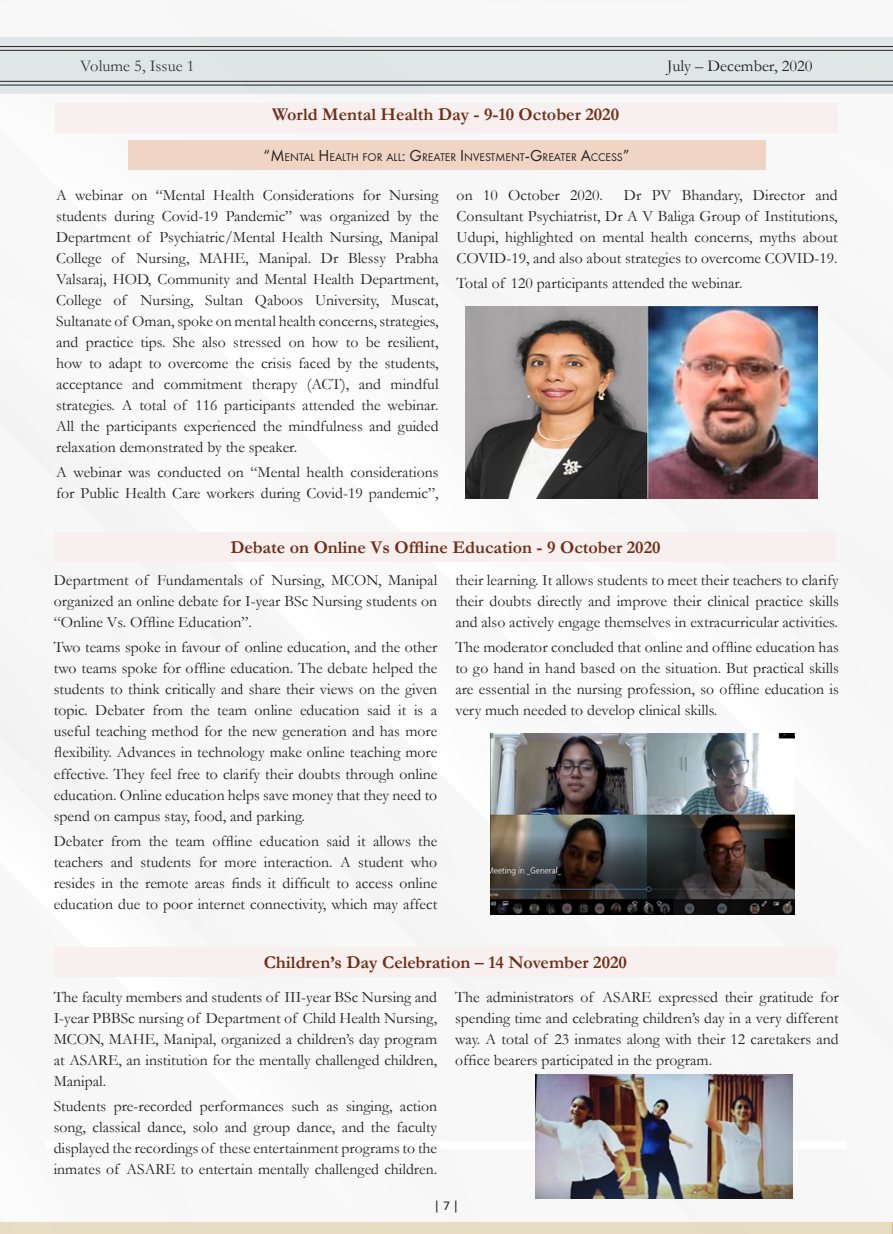
<style>
.page{position:relative;width:893px;height:1234px;background:#fff}
.page>*{position:absolute;margin:0;border:0;box-sizing:border-box;transform-origin:0 0}
.t1{font:700 18px "Garamond";color:#6c3018}
.t2{font:16.5px "Garamond";color:#231f20}
.t3{font:15.75px/21px "Garamond";color:#231f20;text-align:justify}
.t4{font:13.5px "Calibri";color:#231f20}
.t5{font:11.55px "Futura PT";color:#231f20}
.s1{font-size:16.5px}
</style>
<div class="page">
<img style="left:0;top:36px;width:893px;height:1163px">
<div style="left:0;top:1221px;width:893px;height:12px;background:#e7dcc3"></div>
<svg style="left:0;top:37px;width:893px;height:57px;background:#dbe2e3"></svg>
<hr style="left:0;top:46px;width:893px;height:1px;background:#231f20">
<hr style="left:0;top:50px;width:893px;height:1px;background:#231f20">
<hr style="left:0;top:81px;width:893px;height:1px;background:#231f20">
<hr style="left:0;top:85px;width:893px;height:1px;background:#231f20">
<div style="left:128px;top:140px;width:638px;height:29px;background:#f0d5c4"></div>
<div style="left:55px;top:103px;width:783px;height:30px;background:#f8efef"></div>
<img style="left:465px;top:306px;width:353px;height:192px">
<div style="left:54px;top:532px;width:783px;height:30px;background:#f8efef"></div>
<img style="left:490px;top:733px;width:304px;height:181px">
<div style="left:47px;top:1140px;width:799px;height:8px;background:#fff"></div>
<div style="left:54px;top:946px;width:783px;height:30px;background:#f8efef"></div>
<img style="left:536px;top:1074px;width:256px;height:124px">
<p class="t2" style="left:80px;top:55px;width:116px">Volume 5, Issue 1</p>
<p class="t2" style="left:667px;top:55px;width:147px">July – December, 2020</p>
<p class="t1" style="left:272px;top:102px;width:349px">World Mental Health Day - 9-10 October 2020</p>
<p class="t5" style="left:264px;top:150px;width:367px"><span class="s1">“M</span>ENTAL <span class="s1">H</span>EALTH FOR ALL<span class="s1">: G</span>REATER <span class="s1">I</span>NVESTMENT<span class="s1">-G</span>REATER <span class="s1">A</span>CCESS<span class="s1">”</span></p>
<p class="t3" style="left:56px;top:184px;width:384px">A webinar on “Mental Health Considerations for Nursing students during Covid-19 Pandemic” was organized by the Department of Psychiatric/Mental Health Nursing, Manipal College of Nursing, MAHE, Manipal. Dr Blessy Prabha Valsaraj, HOD, Community and Mental Health Department, College of Nursing, Sultan Qaboos University, Muscat, Sultanate of Oman, spoke on mental health concerns, strategies, and practice tips. She also stressed on how to be resilient, how to adapt to overcome the crisis faced by the students, acceptance and commitment therapy (ACT), and mindful strategies. A total of 116 participants attended the webinar.<br>All the participants experienced the mindfulness and guided relaxation demonstrated by the speaker.</p>
<p class="t3" style="left:56px;top:461px;width:384px">A webinar was conducted on “Mental health considerations for Public Health Care workers during Covid-19 pandemic”,</p>
<p class="t3" style="left:457px;top:184px;width:148px">on 10 October 2020.</p>
<p class="t3" style="left:457px;top:184px;width:383px;text-indent:167px">Dr PV Bhandary, Director and Consultant Psychiatrist, Dr A V Baliga Group of Institutions, Udupi, highlighted on mental health concerns, myths about COVID-19, and also about strategies to overcome COVID-19.</p>
<p class="t3" style="left:457px;top:272px;width:287px">Total of 120 participants attended the webinar.</p>
<p class="t1" style="left:231px;top:535px;width:432px">Debate on Online Vs Offline Education - 9 October 2020</p>
<p class="t3" style="left:54px;top:569px;width:385px">Department of Fundamentals of Nursing, MCON, Manipal organized an online debate for I-year BSc Nursing students on “Online Vs. Offline Education”.</p>
<p class="t3" style="left:54px;top:636px;width:385px">Two teams spoke in favour of online education, and the other two teams spoke for offline education. The debate helped the students to think critically and share their views on the given topic. Debater from the team online education said it is a useful teaching method for the new generation and has more flexibility. Advances in technology make online teaching more effective. They feel free to clarify their doubts through online education. Online education helps save money that they need to spend on campus stay, food, and parking.</p>
<p class="t3" style="left:54px;top:829px;width:385px">Debater from the team offline education said it allows the teachers and students for more interaction. A student who resides in the remote areas finds it difficult to access online education due to poor internet connectivity, which may affect</p>
<p class="t3" style="left:455px;top:569px;width:385px">their learning. It allows students to meet their teachers to clarify their doubts directly and improve their clinical practice skills and also actively engage themselves in extracurricular activities.</p>
<p class="t3" style="left:455px;top:636px;width:385px">The moderator concluded that online and offline education has to go hand in hand based on the situation. But practical skills are essential in the nursing profession, so offline education is very much needed to develop clinical skills.</p>
<p class="t1" style="left:264px;top:949px;width:365px">Children’s Day Celebration – 14 November 2020</p>
<p class="t3" style="left:54px;top:985px;width:385px">The faculty members and students of III-year BSc Nursing and I-year PBBSc nursing of Department of Child Health Nursing, MCON, MAHE, Manipal, organized a children’s day program at ASARE, an institution for the mentally challenged children, Manipal.</p>
<p class="t3" style="left:54px;top:1095px;width:385px">Students pre-recorded performances such as singing, action song, classical dance, solo and group dance, and the faculty displayed the recordings of these entertainment programs to the inmates of ASARE to entertain mentally challenged children.</p>
<p class="t3" style="left:455px;top:985px;width:385px">The administrators of ASARE expressed their gratitude for spending time and celebrating children’s day in a very different way. A total of 23 inmates along with their 12 caretakers and office bearers participated in the program.</p>
<p class="t4" style="left:434px;top:1196px;width:27px">| 7 |</p>
</div>
